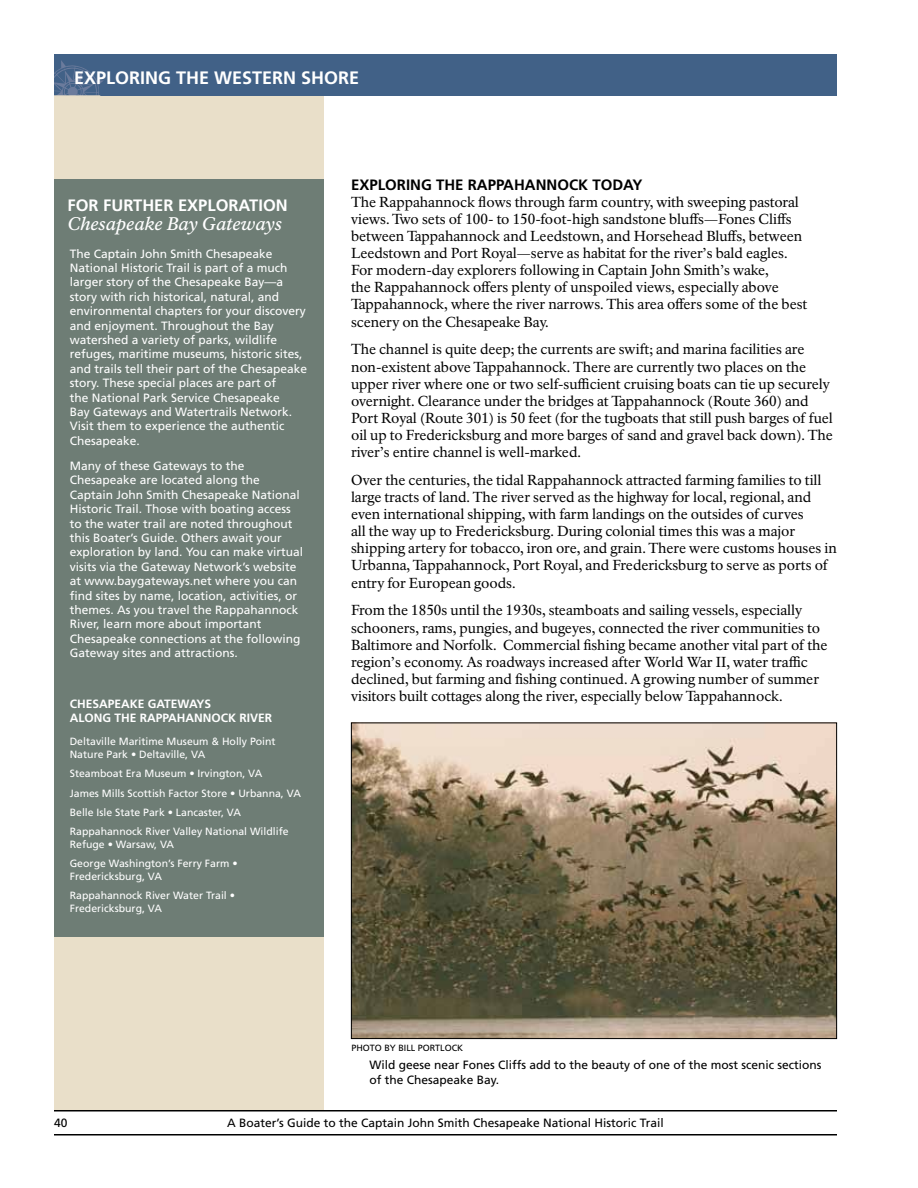
<style>
.page{position:relative;width:918px;height:1188px;background:#fff}
.page>*{position:absolute;margin:0;border:0;box-sizing:border-box;transform-origin:0 0}
.t1{font:700 18px "Frutiger LT Std";color:#fff}
.t2{font:italic 18px "NPS Rawlinson OT Med";color:#fff}
.t3{font:700 16.5px "Frutiger LT Std";color:#fff}
.t4{font:700 15px "Frutiger LT Std";color:#000}
.t5{font:14.25px/17.1px "NPS Rawlinson OT";color:#000}
.t6{font:12px/14.4px "Frutiger LT Std";color:#fff}
.t7{font:12px/14.4px "Frutiger LT Std";color:#000}
.t8{font:700 12px/14.4px "Frutiger LT Std";color:#fff}
.t9{font:10.5px/19.4px "Frutiger LT Std";color:#fff}
.t10{font:9px "Frutiger LT Std";color:#000}
</style>
<div class="page">
<div style="left:54px;top:95px;width:270px;height:1015px;background:#e9dfc9"></div>
<div style="left:54px;top:54px;width:783px;height:41px;background:#416187"></div>
<svg style="left:54px;top:60px;width:50px;height:36px"></svg>
<hr style="left:54px;top:1134px;width:783px;height:2px;background:#000">
<hr style="left:54px;top:1110px;width:783px;height:2px;background:#000">
<div style="left:54px;top:95px;width:46px;height:33px;background:#e9dfc9;border:2px solid #e9dfc9"></div>
<div style="left:54px;top:179px;width:270px;height:758px;background:#6e7d75"></div>
<img style="left:353px;top:725px;width:482px;height:312px">
<div style="left:351px;top:723px;width:486px;height:316px;border:1px solid #000"></div>
<p class="t1" style="left:74px;top:67px;width:12px">EXPLORIN</p>
<p class="t1" style="left:158px;top:67px;width:30px">G THE</p>
<p class="t1" style="left:214px;top:67px;width:50px">WE STERN</p>
<p class="t1" style="left:301px;top:67px;width:23px">SHORE</p>
<p class="t3" style="left:68px;top:195px;width:11px">FOR</p>
<p class="t3" style="left:103px;top:195px;width:11px">FURTHER</p>
<p class="t3" style="left:178px;top:195px;width:11px">EXPLORATION</p>
<p class="t2" style="left:68px;top:214px;width:216px">Chesapeake Bay Gateways</p>
<p class="t6" style="left:70px;top:246px;width:239px">The Captain John Smith Chesapeake National H istoric Trail is part of a much larger story of the Chesapeake Bay—a story with rich historical, natural, and environmental chapters for your discovery and enjoyment. Throughout the Bay watershed a variety of parks, wildlife refuges, maritime museums, historic sites, and trails tell their part of the Chesapeake story. These special places are part of<br>the National Park Service Chesapeake<br>Bay Gateways and Watertrails Network.<br>Visit them to experience the authentic Chesapeake.</p>
<p class="t6" style="left:70px;top:459px;width:235px">Many of these Gateways to the Chesapeake are located along the Captain John Smith Chesapeake National H istoric Trail. Those with boating access to the water trail are noted throughout this Boater’s Guide. Others await your exploration by land. You can make virtual visits via the Gateway Network’s website at www.baygateways.net where you can find sites by name, location, activities, or themes. As you travel the Rappahannock River, learn more about important Chesapeake connections at the following Gateway sites and attractions.</p>
<p class="t8" style="left:70px;top:696px;width:204px">CHESAPEAKE GATEWAYS<br>ALONG THE RAPPAHANNOCK RIVER</p>
<p class="t9" style="left:70px;top:736px;width:207px;line-height:12.6px">Deltaville Maritime Museum &amp; Holly Point<br>Nature Park • Deltaville, VA</p>
<p class="t9" style="left:70px;top:764px;width:233px">Steamboat Era Museum • Irvington, VA<br>James Mills Scottish Factor Store • Urbanna, VA Belle Isle State Park • Lancaster, VA Rappahannock River Valley National Wildlife</p>
<p class="t9" style="left:70px;top:835px;width:169px">Refuge • Warsaw, VA<br>George Washington’s Ferry Farm •</p>
<p class="t9" style="left:70px;top:867px;width:167px">Fredericksburg, VA<br>Rappahannock River Water Trail •</p>
<p class="t9" style="left:70px;top:899px;width:94px">Fredericksburg, VA</p>
<p class="t4" style="left:351px;top:176px;width:10px">EXPLORIN</p>
<p class="t4" style="left:421px;top:176px;width:25px">G THE</p>
<p class="t4" style="left:468px;top:176px;width:11px">RAPPAHANNO</p>
<p class="t4" style="left:569px;top:176px;width:35px">CK TODAY</p>
<p class="t5" style="left:351px;top:194px;width:458px">The Rappahannock flows through farm country, with sweeping pastoral views. Two sets of 100- to 150-foot-high sandstone bluffs—Fones Cliffs between Tappahannock and Leedstown, and Horsehead Bluffs, between Leedstown and Port Royal—serve as habitat for the river’s bald eagles.<br>For modern-day explorers following in Captain John Smith’s wake,<br>the Rappahannock offers plenty of unspoiled views, especially above Tappahannock, where the river narrows. This area offers some of the best scenery on the Chesapeake Bay.</p>
<p class="t5" style="left:351px;top:341px;width:483px">The channel is quite deep; the currents are swift; and marina facilities are non-existent above Tappahannock. There are currently two places on the upper river where one or two self-sufficient cruising boats can tie up securely overnight. Clearance under the bridges at Tappahannock (Route 360) and Port Royal (Route 301) is 50 feet (for the tugboats that still push barges of fuel oil up to Fredericksburg and more barges of sand and gravel back down). The river’s entire channel is well-marked.</p>
<p class="t5" style="left:351px;top:472px;width:487px">Over the centuries, the tidal Rappahannock attracted farming families to till large tracts of land. The river served as the highway for local, regional, and even international shipping, with farm landings on the outsides of curves<br>all the way up to Fredericksburg. During colonial times this was a major shipping artery for tobacco, iron ore, and grain. There were customs houses in Urbanna, Tappahannock, Port Royal, and Fredericksburg to serve as ports of entry for European goods.</p>
<p class="t5" style="left:351px;top:602px;width:478px">From the 1850s until the 1930s, steamboats and sailing vessels, especially schooners, rams, pungies, and bugeyes, connected the river communities to Baltimore and Norfolk. Commercial fishing became another vital part of the region’s economy. As roadways increased after World War II, water traffic declined, but farming and fishing continued. A growing number of summer visitors built cottages along the river, especially below Tappahannock.</p>
<p class="t10" style="left:351px;top:1043px;width:101px">Photo by Bi ll Portlock</p>
<p class="t7" style="left:370px;top:1058px;width:453px">Wild geese near Fones Cliffs add to the beauty of one of the most scenic sections of the Chesapeake Bay.</p>
<p class="t7" style="left:54px;top:1115px;width:15px">40</p>
<p class="t7" style="left:227px;top:1115px;width:438px">A Boater’s Guide to the Captain John Smith Chesapeake National Historic Trail</p>
</div>
